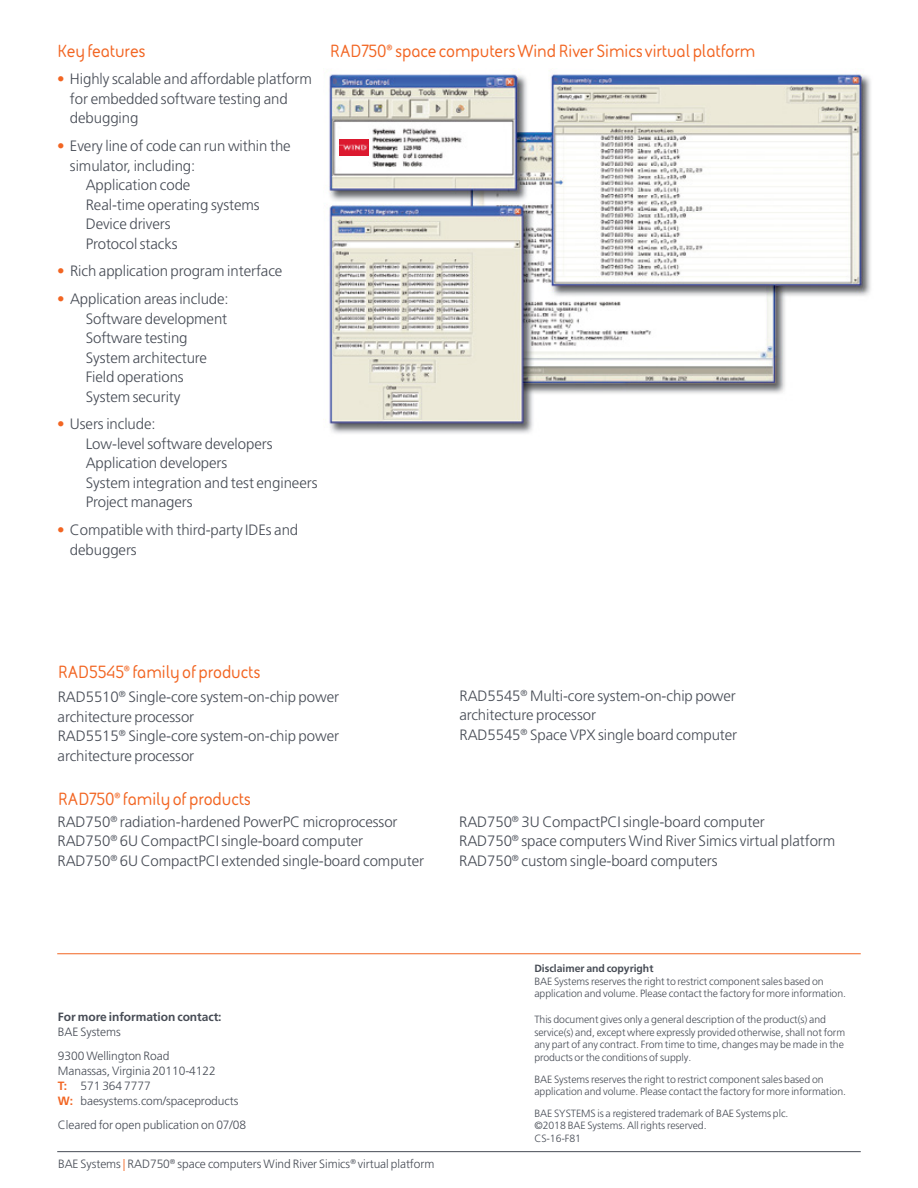
<style>
.page{position:relative;width:918px;height:1188px;background:#fff}
.page>*{position:absolute;margin:0;border:0;box-sizing:border-box;transform-origin:0 0}
.t1{font:700 18px "BAE Systems";letter-spacing:-.005em;color:#f26522}
.t2{font:300 15px/19.5px "Frutiger LT Pro";letter-spacing:-.005em;color:#474c55}
.t3{font:300 12px/15px "Frutiger LT Pro";letter-spacing:-.005em;color:#474c55}
.t4{font:700 12px "Frutiger LT Pro";letter-spacing:-.005em;color:#474c55}
.t5{font:300 10.5px/12.8px "Frutiger LT Pro";letter-spacing:-.005em;color:#474c55}
.t6{font:700 10.5px "Frutiger LT Pro";letter-spacing:-.005em;color:#474c55}
.s1{color:#f26522}
.s2{font-weight:700;color:#f26522}
</style>
<div class="page">
<img style="left:329px;top:74px;width:542px;height:360px">
<hr style="left:57px;top:953px;width:804px;height:1px;background:#f26522">
<hr style="left:57px;top:1151px;width:804px;height:1px;background:#474c55">
<img style="left:340px;top:139px;width:28px;height:17px">
<p class="t1" style="left:57px;top:38px;width:90px">Key features</p>
<p class="t2" style="left:70px;top:69px;width:243px;text-indent:-13px"><span class="s1">•</span> Highly scalable and affordable platform for embedded software testing and debugging</p>
<p class="t2" style="left:57px;top:136px;width:235px"><span class="s1">•</span> Every line of code can run within the</p>
<p class="t2" style="left:70px;top:156px;width:127px">simulator, including:</p>
<p class="t2" style="left:86px;top:175px;width:106px">Application code</p>
<p class="t2" style="left:86px;top:195px;width:175px">Real-time operating systems</p>
<p class="t2" style="left:86px;top:214px;width:86px">Device drivers</p>
<p class="t2" style="left:86px;top:234px;width:94px">Protocol stacks</p>
<p class="t2" style="left:57px;top:261px;width:227px"><span class="s1">•</span> Rich application program interface</p>
<p class="t2" style="left:86px;top:289px;width:145px;text-indent:-28px"><span class="s1">•</span> Application areas include:<br>Software development<br>Software testing<br>System architecture<br>Field operations<br>System security</p>
<p class="t2" style="left:86px;top:414px;width:233px;text-indent:-28px"><span class="s1">•</span> Users include:<br>Low-level software developers<br>Application developers<br>System integration and test engineers<br>Project managers</p>
<p class="t2" style="left:70px;top:520px;width:230px;text-indent:-13px"><span class="s1">•</span> Compatible with third-party IDEs and debuggers</p>
<p class="t1" style="left:330px;top:38px;width:427px">RAD750<sup>®</sup> space computers Wind River Simics virtual platform</p>
<p class="t1" style="left:58px;top:660px;width:204px">RAD5545<sup>®</sup> family of products</p>
<p class="t2" style="left:58px;top:687px;width:283px">RAD5510<sup>®</sup> Single-core system-on-chip power architecture processor<br>RAD5515<sup>®</sup> Single-core system-on-chip power architecture processor</p>
<p class="t2" style="left:459px;top:686px;width:279px">RAD5545<sup>®</sup> Multi-core system-on-chip power architecture processor<br>RAD5545<sup>®</sup> Space VPX single board computer</p>
<p class="t1" style="left:58px;top:786px;width:195px">RAD750<sup>®</sup> family of products</p>
<p class="t2" style="left:57px;top:812px;width:368px">RAD750<sup>®</sup> radiation-hardened PowerPC microprocessor<br>RAD750<sup>®</sup> 6U CompactPCI single-board computer<br>RAD750<sup>®</sup> 6U CompactPCI extended single-board computer</p>
<p class="t2" style="left:459px;top:812px;width:378px">RAD750<sup>®</sup> 3U CompactPCI single-board computer<br>RAD750<sup>®</sup> space computers Wind River Simics virtual platform<br>RAD750<sup>®</sup> custom single-board computers</p>
<p class="t4" style="left:58px;top:1010px;width:165px">For more information contact:</p>
<p class="t3" style="left:58px;top:1021px;width:113px;line-height:23.5px">BAE Systems<br>9300 Wellington Road</p>
<p class="t3" style="left:58px;top:1063px;width:182px">Manassas, Virginia 20110-4122<br><span class="s2">T:</span> 571 364 7777<br><span class="s2">W:</span> baesystems.com/spaceproducts</p>
<p class="t3" style="left:58px;top:1117px;width:190px">Cleared for open publication on 07/08</p>
<p class="t3" style="left:58px;top:1156px;width:378px">BAE Systems <span class="s1">|</span> RAD750<sup>®</sup> space computers Wind River Simics<sup>®</sup> virtual platform</p>
<p class="t6" style="left:534px;top:962px;width:121px">Disclaimer and copyright</p>
<p class="t5" style="left:534px;top:975px;width:313px">BAE Systems reserves the right to restrict component sales based on application and volume. Please contact the factory for more information.</p>
<p class="t5" style="left:534px;top:1013px;width:312px">This document gives only a general description of the product(s) and service(s) and, except where expressly provided otherwise, shall not form any part of any contract. From time to time, changes may be made in the products or the conditions of supply.</p>
<p class="t5" style="left:534px;top:1073px;width:313px">BAE Systems reserves the right to restrict component sales based on application and volume. Please contact the factory for more information.</p>
<p class="t5" style="left:534px;top:1107px;width:256px">BAE SYSTEMS is a registered trademark of BAE Systems plc. ©2018 BAE Systems. All rights reserved.<br>CS-16-F81</p>
</div>
